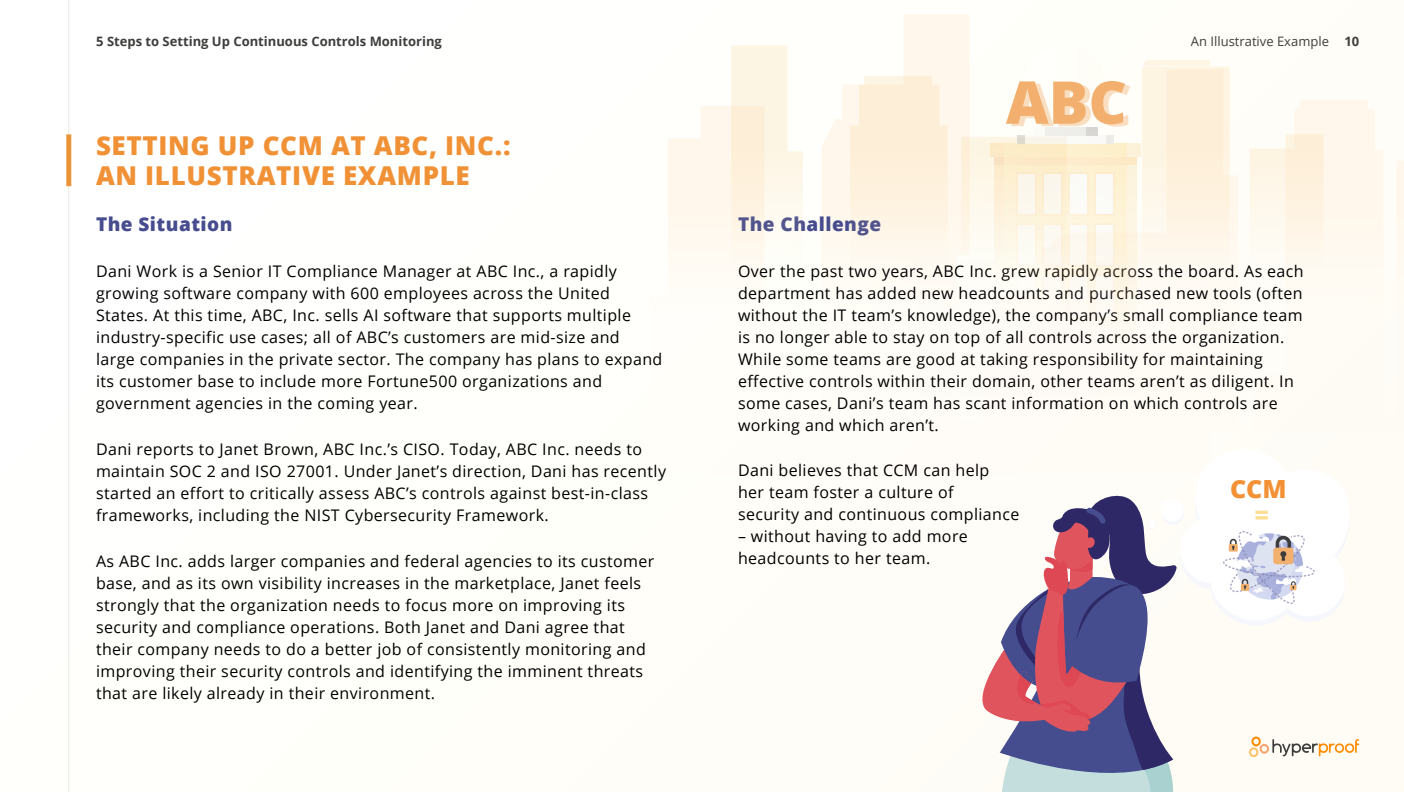
<style>
.page{position:relative;width:1404px;height:792px;background:#fff}
.page>*{position:absolute;margin:0;border:0;box-sizing:border-box;transform-origin:0 0}
.t1{font:800 26px/30px "Open Sans";letter-spacing:.025em;color:#f19136}
.t2{font:800 25px "Open Sans";color:#f29136}
.t3{font:800 25px "Open Sans";color:#fcde94}
.t4{font:800 19px "Open Sans";letter-spacing:.025em;color:#464c8e}
.t5{font:16px/22px "Open Sans";letter-spacing:.025em;color:#000}
.t6{font:700 13px "Open Sans";color:#3e3e3c}
.t7{font:13px "Open Sans";color:#3e3e3c}
.s1{font-weight:700}
</style>
<div class="page">
<svg style="left:1324px;top:100px;width:80px;height:332px;fill:#fffbf4"></svg>
<svg style="left:668px;top:14px;width:301px;height:260px"></svg>
<hr style="left:68px;top:0;width:1px;height:792px;background:#000">
<div style="left:66px;top:134px;width:5px;height:52px;background:#ec9439"></div>
<svg style="left:702px;top:45px;width:622px;height:302px"></svg>
<div style="left:917px;top:273px;width:116px;height:123px;background:#fefcf6"></div>
<div style="left:917px;top:260px;width:116px;height:13px;background:#fefcf5"></div>
<div style="left:913px;top:260px;width:13px;height:13px;background:#fef9f1"></div>
<div style="left:994px;top:157px;width:142px;height:239px;background:linear-gradient(to bottom,#fdefcf,#fefeff)"></div>
<div style="left:1028px;top:352px;width:74px;height:44px;background:#fefbf6"></div>
<div style="left:1022px;top:347px;width:86px;height:5px;background:#fefbf6"></div>
<svg style="left:994px;top:165px;width:10px;height:231px"></svg>
<svg style="left:1127px;top:165px;width:9px;height:231px;fill:#fef7e8"></svg>
<div style="left:994px;top:157px;width:142px;height:8px;background:#fce9c7"></div>
<div style="left:994px;top:157px;width:10px;height:8px;background:#f9e1c2"></div>
<div style="left:994px;top:143px;width:142px;height:14px;background:#fcedc8"></div>
<div style="left:1127px;top:143px;width:13px;height:14px;background:#fcf2da"></div>
<div style="left:990px;top:143px;width:14px;height:14px;background:#fce9c6"></div>
<div style="left:1017px;top:135px;width:97px;height:9px;background:#f5f5f5"></div>
<div style="left:1017px;top:135px;width:7px;height:9px;background:#dfdace"></div>
<div style="left:1106px;top:135px;width:8px;height:9px;background:#ecece9"></div>
<div style="left:1033px;top:127px;width:65px;height:8px;background:#eeedea"></div>
<div style="left:1033px;top:127px;width:12px;height:8px;background:#f5f5f5"></div>
<div style="left:1086px;top:127px;width:12px;height:8px;background:#d7d6d4"></div>
<div style="left:1017px;top:172px;width:20px;height:43px;background:#fcebcd"></div>
<div style="left:1043px;top:172px;width:20px;height:43px;background:linear-gradient(to bottom,#fce9c7,#fceed3)"></div>
<div style="left:1045px;top:174px;width:16px;height:40px;background:#fbf7ed"></div>
<div style="left:1069px;top:172px;width:20px;height:43px;background:linear-gradient(to bottom,#fdeccd,#fdf1db)"></div>
<div style="left:1071px;top:174px;width:16px;height:40px;background:#f5f5f5"></div>
<div style="left:1095px;top:172px;width:20px;height:43px;background:linear-gradient(to bottom,#fdebcb,#fcf1db)"></div>
<div style="left:1097px;top:174px;width:16px;height:40px;background:#f5f5f5"></div>
<div style="left:1017px;top:224px;width:20px;height:43px;background:#fdf7e7"></div>
<div style="left:1018px;top:225px;width:17px;height:40px;background:#fcfbf3"></div>
<div style="left:1043px;top:224px;width:20px;height:43px;background:linear-gradient(to bottom,#fdefd7,#fdf2e1)"></div>
<div style="left:1045px;top:225px;width:16px;height:40px;background:#fcf8f0"></div>
<div style="left:1069px;top:224px;width:20px;height:43px;background:linear-gradient(to bottom,#fdf0d9,#fdf2df)"></div>
<div style="left:1071px;top:225px;width:16px;height:40px;background:#fdf9f0"></div>
<div style="left:1095px;top:224px;width:20px;height:43px;background:linear-gradient(to bottom,#fdf0d7,#fdf0dd)"></div>
<div style="left:1097px;top:225px;width:16px;height:40px;background:#fcf8f1"></div>
<div style="left:1017px;top:275px;width:20px;height:43px;background:#fefcf6"></div>
<div style="left:1043px;top:275px;width:20px;height:43px;background:#fefbf5"></div>
<div style="left:1069px;top:275px;width:20px;height:43px;background:linear-gradient(to bottom,#fef4e4,#fefaf3)"></div>
<div style="left:1071px;top:277px;width:16px;height:39px;background:#fefaf5"></div>
<div style="left:1095px;top:275px;width:20px;height:43px;background:linear-gradient(to bottom,#fef3e1,#fef9ef)"></div>
<div style="left:1017px;top:326px;width:20px;height:14px;background:#fefbf6"></div>
<div style="left:1043px;top:326px;width:20px;height:14px;background:#fefbf6"></div>
<div style="left:1069px;top:326px;width:20px;height:14px;background:#fefbf6"></div>
<div style="left:1095px;top:326px;width:20px;height:14px;background:#fefbf6"></div>
<svg style="left:1018px;top:174px;width:17px;height:40px"></svg>
<svg style="left:1097px;top:277px;width:16px;height:39px"></svg>
<div style="left:1024px;top:46px;width:82px;height:81px;background:#fffffa;border-radius:41px"></div>
<svg style="left:1006px;top:81px;width:124px;height:46px"></svg>
<svg style="left:982px;top:495px;width:377px;height:297px"></svg>
<p class="t6" style="left:96px;top:32px;width:347px">5 Steps to Setting Up Continuous Controls Monitoring</p>
<p class="t7" style="left:1191px;top:32px;width:170px">An Illustrative Example <span class="s1">10</span></p>
<h1 class="t1" style="left:96px;top:129px;width:416px">SETTING UP CCM AT ABC, INC.:<br>AN ILLUSTRATIVE EXAMPLE</h1>
<p class="t4" style="left:96px;top:209px;width:138px">The Situation</p>
<p class="t5" style="left:96px;top:259px;width:568px">Dani Work is a Senior IT Compliance Manager at ABC Inc., a rapidly growing software company with 600 employees across the United States. At this time, ABC, Inc. sells AI software that supports multiple industry-specific use cases; all of ABC’s customers are mid-size and large companies in the private sector. The company has plans to expand its customer base to include more Fortune500 organizations and government agencies in the coming year.</p>
<p class="t5" style="left:96px;top:437px;width:572px">Dani reports to Janet Brown, ABC Inc.’s CISO. Today, ABC Inc. needs to maintain SOC 2 and ISO 27001. Under Janet’s direction, Dani has recently started an effort to critically assess ABC’s controls against best-in-class frameworks, including the NIST Cybersecurity Framework.</p>
<p class="t5" style="left:96px;top:549px;width:560px">As ABC Inc. adds larger companies and federal agencies to its customer base, and as its own visibility increases in the marketplace, Janet feels strongly that the organization needs to focus more on improving its security and compliance operations. Both Janet and Dani agree that their company needs to do a better job of consistently monitoring and improving their security controls and identifying the imminent threats that are likely already in their environment.</p>
<p class="t4" style="left:738px;top:209px;width:145px">The Challenge</p>
<p class="t5" style="left:738px;top:259px;width:567px">Over the past two years, ABC Inc. grew rapidly across the board. As each department has added new headcounts and purchased new tools (often without the IT team’s knowledge), the company’s small compliance team is no longer able to stay on top of all controls across the organization.<br>While some teams are good at taking responsibility for maintaining effective controls within their domain, other teams aren’t as diligent. In some cases, Dani’s team has scant information on which controls are working and which aren’t.</p>
<p class="t5" style="left:738px;top:459px;width:283px">Dani believes that CCM can help<br>her team foster a culture of<br>security and continuous compliance</p>
<p class="t5" style="left:738px;top:525px;width:231px">– without having to add more headcounts to her team.</p>
<h2 class="t2" style="left:1230px;top:470px;width:58px">CCM</h2>
<h2 class="t3" style="left:1255px;top:496px;width:16px">=</h2>
</div>
